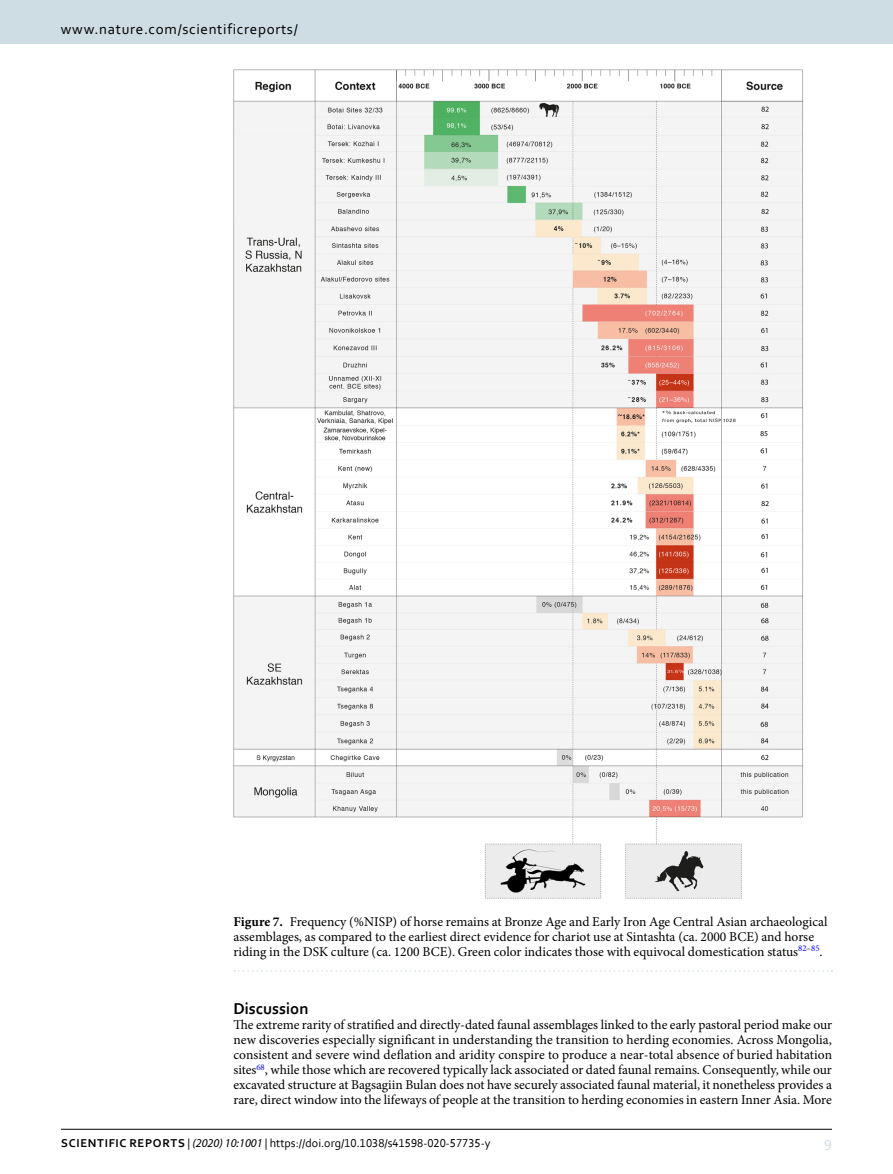
<style>
.page{position:relative;width:893px;height:1174px;background:#fff}
.page>*{position:absolute;margin:0;border:0;box-sizing:border-box;transform-origin:0 0}
.t1{font:700 16.5px "Corbel";color:#000}
.t2{font:15px "Corbel 2";letter-spacing:.045em;color:#000}
.t3{font:15px "Corbel 2";color:#cedde4}
.t4{font:13.5px/15px "Minion Pro";color:#000;text-align:justify}
.t5{font:12px "Corbel";color:#000}
.s1{font-weight:700}
.s2{font-family:"Corbel Bold 2"}
.s3{font-family:"Corbel 2"}
.s4{font-family:"Myriad Pro";font-style:italic}
</style>
<div class="page">
<hr style="left:61px;top:1129px;width:771px;height:1px;background:#000">
<div style="left:0;top:0;width:893px;height:43px;background:#cedde4"></div>
<img style="left:233px;top:70px;width:570px;height:828px">
<svg style="left:234px;top:970px;width:598px;height:1px"></svg>
<p class="t2" style="left:61px;top:19px;width:238px">www.nature.com/scientificreports/</p>
<p class="t4" style="left:233px;top:914px;width:596px;text-align:left"><span class="s1">Figure 7.</span> Frequency (%NISP) of horse remains at Bronze Age and Early Iron Age Central Asian archaeological assemblages, as compared to the earliest direct evidence for chariot use at Sintashta (ca. 2000 BCE) and horse riding in the DSK culture (ca. 1200 BCE). Green color indicates those with equivocal domestication status<sup>82</sup><sup>–</sup><sup>85</sup>.</p>
<p class="t1" style="left:233px;top:998px;width:77px">Discussion</p>
<p class="t4" style="left:233px;top:1017px;width:600px">The extreme rarity of stratified and directly-dated faunal assemblages linked to the early pastoral period make our new discoveries especially significant in understanding the transition to herding economies. Across Mongolia, consistent and severe wind deflation and aridity conspire to produce a near-total absence of buried habitation sites<sup>68</sup>, while those which are recovered typically lack associated or dated faunal remains. Consequently, while our excavated structure at Bagsagiin Bulan does not have securely associated faunal material, it nonetheless provides a rare, direct window into the lifeways of people at the transition to herding economies in eastern Inner Asia. More</p>
<p class="t5" style="left:61px;top:1135px;width:431px"><span class="s2">SCIENTIFIC REPORTS</span> <span class="s3">|</span> <span class="s4">(2020) 10:1001</span> <span class="s3">|</span> https://doi.org/10.1038/s41598-020-57735-y</p>
<p class="t3" style="left:824px;top:1132px;width:9px">9</p>
</div>
